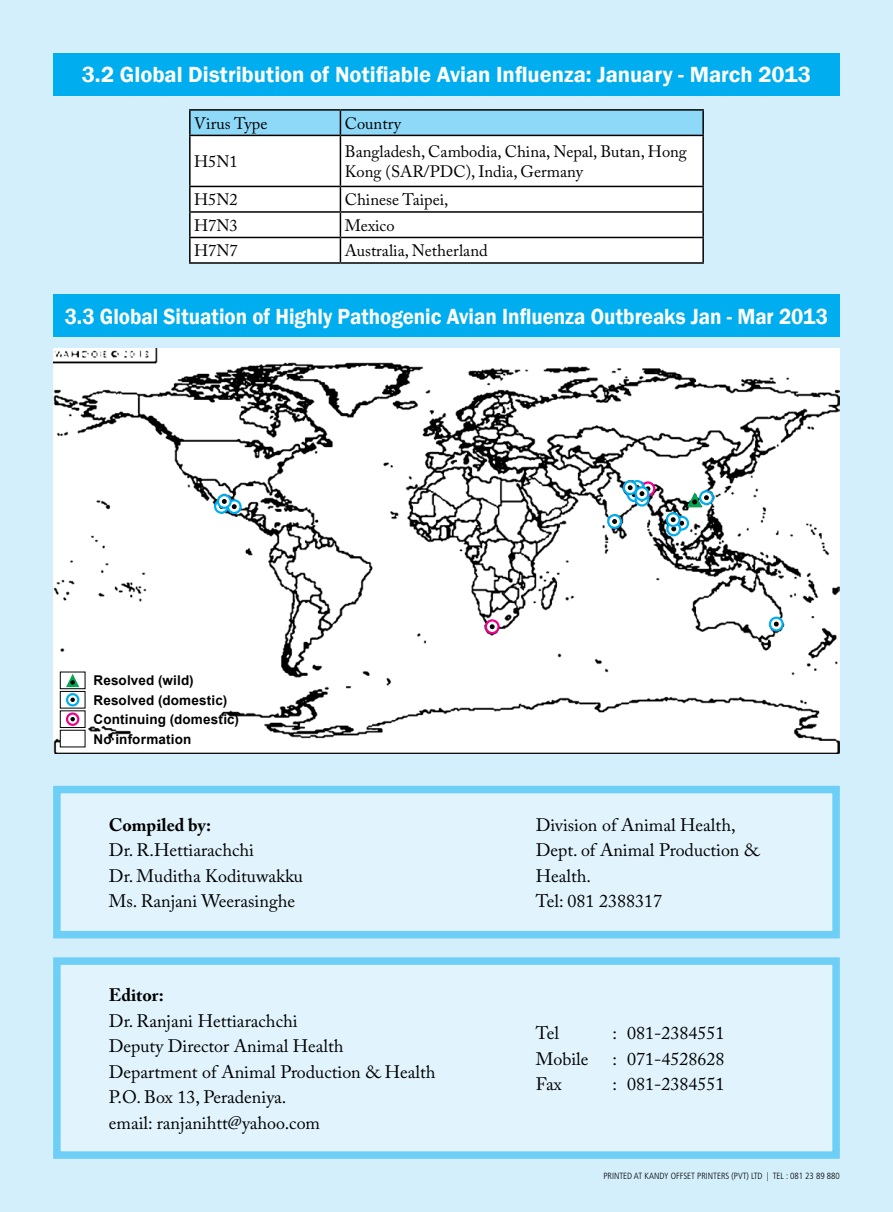
<style>
.page{position:relative;width:893px;height:1212px;background:#d4effc}
.page>*{position:absolute;margin:0;border:0;box-sizing:border-box;transform-origin:0 0}
.t1{font:600 22.5px "Franklin Gothic";color:#fff;scale:.93 1}
.t2{font:600 22.5px "Franklin Gothic";color:#fff}
.t3{font:18px/25.5px "Adobe Caslon Pro";color:#000}
.t4{font:700 18px "Adobe Caslon Pro";color:#000}
.t5{font:16.5px/20.2px "Adobe Caslon Pro";color:#000}
.t6{font:700 13.5px/19.5px "Arial";letter-spacing:.01em;color:#000}
.t7{font:300 condensed 9px "Frutiger LT Std";color:#000}
</style>
<div class="page">
<div style="left:53px;top:786px;width:787px;height:152px;background:#e1f4fd;border:8px solid #6dcff6"></div>
<div style="left:53px;top:957px;width:787px;height:202px;background:#e1f4fd;border:8px solid #6dcff6"></div>
<div style="left:53px;top:294px;width:787px;height:43px;background:#00aeef"></div>
<div style="left:191px;top:136px;width:511px;height:126px;background:#fff"></div>
<hr style="left:189px;top:111px;width:2px;height:24px;background:#000">
<hr style="left:189px;top:136px;width:2px;height:50px;background:#000">
<hr style="left:189px;top:187px;width:2px;height:24px;background:#000">
<hr style="left:189px;top:213px;width:2px;height:24px;background:#000">
<hr style="left:189px;top:238px;width:2px;height:24px;background:#000">
<hr style="left:189px;top:109px;width:151px;height:2px;background:#000">
<hr style="left:340px;top:109px;width:364px;height:2px;background:#000">
<svg style="left:190px;top:110px;width:513px;height:25px;background:#87ceed"></svg>
<hr style="left:702px;top:111px;width:2px;height:24px;background:#000">
<hr style="left:340px;top:136px;width:1px;height:50px;background:#000">
<hr style="left:702px;top:136px;width:2px;height:50px;background:#000">
<hr style="left:702px;top:187px;width:2px;height:24px;background:#000">
<hr style="left:702px;top:213px;width:2px;height:24px;background:#000">
<svg style="left:340px;top:187px;width:1px;height:75px"></svg>
<hr style="left:702px;top:238px;width:2px;height:24px;background:#000">
<hr style="left:189px;top:135px;width:151px;height:1px;background:#000">
<hr style="left:340px;top:135px;width:364px;height:1px;background:#000">
<hr style="left:189px;top:186px;width:151px;height:1px;background:#000">
<hr style="left:340px;top:186px;width:364px;height:1px;background:#000">
<hr style="left:189px;top:211px;width:151px;height:2px;background:#000">
<hr style="left:340px;top:211px;width:364px;height:2px;background:#000">
<hr style="left:189px;top:237px;width:151px;height:1px;background:#000">
<hr style="left:340px;top:237px;width:364px;height:1px;background:#000">
<hr style="left:189px;top:262px;width:151px;height:2px;background:#000">
<hr style="left:340px;top:262px;width:364px;height:2px;background:#000">
<div style="left:53px;top:53px;width:787px;height:43px;background:#00aeef"></div>
<img style="left:53px;top:349px;width:787px;height:404px">
<div style="left:60px;top:691px;width:25px;height:17px;background:#fff"></div>
<div style="left:60px;top:691px;width:25px;height:17px;border:1px solid #000"></div>
<div style="left:66px;top:693px;width:13px;height:13px;border:2px solid #00aeef;border-radius:50%"></div>
<svg style="left:70px;top:697px;width:5px;height:5px"></svg>
<div style="left:60px;top:711px;width:25px;height:16px;background:#fff"></div>
<div style="left:60px;top:710px;width:25px;height:18px;border:1px solid #000"></div>
<div style="left:66px;top:712px;width:13px;height:14px;border:2px solid #ec008c;border-radius:50%"></div>
<svg style="left:70px;top:717px;width:5px;height:4px"></svg>
<div style="left:60px;top:730px;width:25px;height:17px;background:#fff"></div>
<div style="left:60px;top:672px;width:25px;height:17px;background:#fff"></div>
<div style="left:60px;top:672px;width:25px;height:17px;border:1px solid #000"></div>
<svg style="left:66px;top:674px;width:13px;height:13px"></svg>
<svg style="left:228px;top:500px;width:13px;height:13px"></svg>
<div style="left:227px;top:499px;width:15px;height:15px;border:2px solid #00aeef;border-radius:50%"></div>
<svg style="left:215px;top:500px;width:13px;height:13px"></svg>
<div style="left:214px;top:499px;width:15px;height:15px;border:2px solid #00aeef;border-radius:50%"></div>
<svg style="left:486px;top:620px;width:12px;height:13px"></svg>
<div style="left:485px;top:619px;width:15px;height:15px;border:2px solid #ec008c;border-radius:50%"></div>
<svg style="left:490px;top:624px;width:5px;height:5px"></svg>
<svg style="left:642px;top:482px;width:12px;height:13px"></svg>
<div style="left:640px;top:481px;width:15px;height:15px;border:2px solid #ec008c;border-radius:50%"></div>
<svg style="left:218px;top:495px;width:13px;height:13px"></svg>
<div style="left:217px;top:494px;width:15px;height:15px;border:2px solid #00aeef;border-radius:50%"></div>
<svg style="left:219px;top:499px;width:18px;height:10px"></svg>
<svg style="left:608px;top:515px;width:13px;height:13px"></svg>
<div style="left:607px;top:514px;width:15px;height:15px;border:2px solid #00aeef;border-radius:50%"></div>
<svg style="left:612px;top:519px;width:5px;height:5px"></svg>
<div style="left:630px;top:480px;width:15px;height:15px;border:2px solid #00aeef;border-radius:50%"></div>
<div style="left:627px;top:487px;width:15px;height:15px;border:2px solid #00aeef;border-radius:50%"></div>
<svg style="left:636px;top:493px;width:12px;height:12px"></svg>
<div style="left:634px;top:492px;width:15px;height:15px;border:2px solid #00aeef;border-radius:50%"></div>
<svg style="left:675px;top:517px;width:13px;height:12px"></svg>
<div style="left:674px;top:516px;width:15px;height:15px;border:2px solid #00aeef;border-radius:50%"></div>
<svg style="left:667px;top:523px;width:13px;height:12px"></svg>
<div style="left:666px;top:521px;width:15px;height:15px;border:2px solid #00aeef;border-radius:50%"></div>
<svg style="left:667px;top:513px;width:12px;height:13px"></svg>
<div style="left:666px;top:512px;width:15px;height:15px;border:2px solid #00aeef;border-radius:50%"></div>
<svg style="left:671px;top:517px;width:13px;height:14px"></svg>
<svg style="left:770px;top:618px;width:13px;height:12px"></svg>
<div style="left:769px;top:617px;width:15px;height:14px;border:2px solid #00aeef;border-radius:50%"></div>
<svg style="left:774px;top:622px;width:5px;height:4px"></svg>
<svg style="left:700px;top:491px;width:13px;height:13px"></svg>
<div style="left:699px;top:490px;width:15px;height:15px;border:2px solid #00aeef;border-radius:50%"></div>
<svg style="left:687px;top:492px;width:22px;height:15px"></svg>
<svg style="left:624px;top:481px;width:12px;height:13px"></svg>
<div style="left:623px;top:480px;width:15px;height:15px;border:2px solid #00aeef;border-radius:50%"></div>
<svg style="left:628px;top:485px;width:22px;height:17px"></svg>
<p class="t2" style="left:82px;top:61px;width:731px">3.2 Global Distribution of Notifiable Avian Influenza: January - March 2013</p>
<p class="t5" style="left:194px;top:113px;width:75px">Virus Type</p>
<p class="t5" style="left:345px;top:113px;width:58px">Country</p>
<p class="t5" style="left:194px;top:151px;width:45px">H5N1</p>
<p class="t5" style="left:345px;top:141px;width:344px">Bangladesh, Cambodia, China, Nepal, Butan, Hong<br>Kong (SAR/PDC), India, Germany</p>
<p class="t5" style="left:194px;top:189px;width:45px">H5N2</p>
<p class="t5" style="left:345px;top:189px;width:105px">Chinese Taipei,</p>
<p class="t5" style="left:194px;top:215px;width:45px">H7N3</p>
<p class="t5" style="left:345px;top:215px;width:51px">Mexico</p>
<p class="t5" style="left:194px;top:240px;width:45px">H7N7</p>
<p class="t5" style="left:345px;top:240px;width:144px">Australia, Netherland</p>
<p class="t1" style="left:65px;top:302px;width:822px">3.3 Global Situation of Highly Pathogenic Avian Influenza Outbreaks Jan - Mar 2013</p>
<p class="t6" style="left:94px;top:671px;width:147px">Resolved (wild)<br>Resolved (domestic)<br>Continuing (domestic)<br>No information</p>
<p class="t4" style="left:109px;top:814px;width:104px">Compiled by:</p>
<p class="t3" style="left:109px;top:837px;width:196px">Dr. R.Hettiarachchi<br>Dr. Muditha Kodituwakku<br>Ms. Ranjani Weerasinghe</p>
<p class="t4" style="left:109px;top:985px;width:56px">Editor:</p>
<p class="t3" style="left:109px;top:1008px;width:328px">Dr. Ranjani Hettiarachchi<br>Deputy Director Animal Health<br>Department of Animal Production &amp; Health<br>P.O. Box 13, Peradeniya.<br>email: ranjanihtt@yahoo.com</p>
<p class="t3" style="left:536px;top:812px;width:225px">Division of Animal Health,<br>Dept. of Animal Production &amp;<br>Health.<br>Tel: 081 2388317</p>
<p class="t3" style="left:536px;top:1020px;width:25px">Tel</p>
<p class="t3" style="left:612px;top:1020px;width:114px">: 081-2384551</p>
<p class="t3" style="left:536px;top:1046px;width:54px">Mobile</p>
<p class="t3" style="left:612px;top:1046px;width:114px">: 071-4528628</p>
<p class="t3" style="left:536px;top:1071px;width:27px">Fax</p>
<p class="t3" style="left:612px;top:1071px;width:114px">: 081-2384551</p>
<p class="t7" style="left:603px;top:1171px;width:238px">PRINTED AT KANDY OFFSET PRINTERS (PVT) LTD | TEL : 081 23 89 880</p>
</div>
